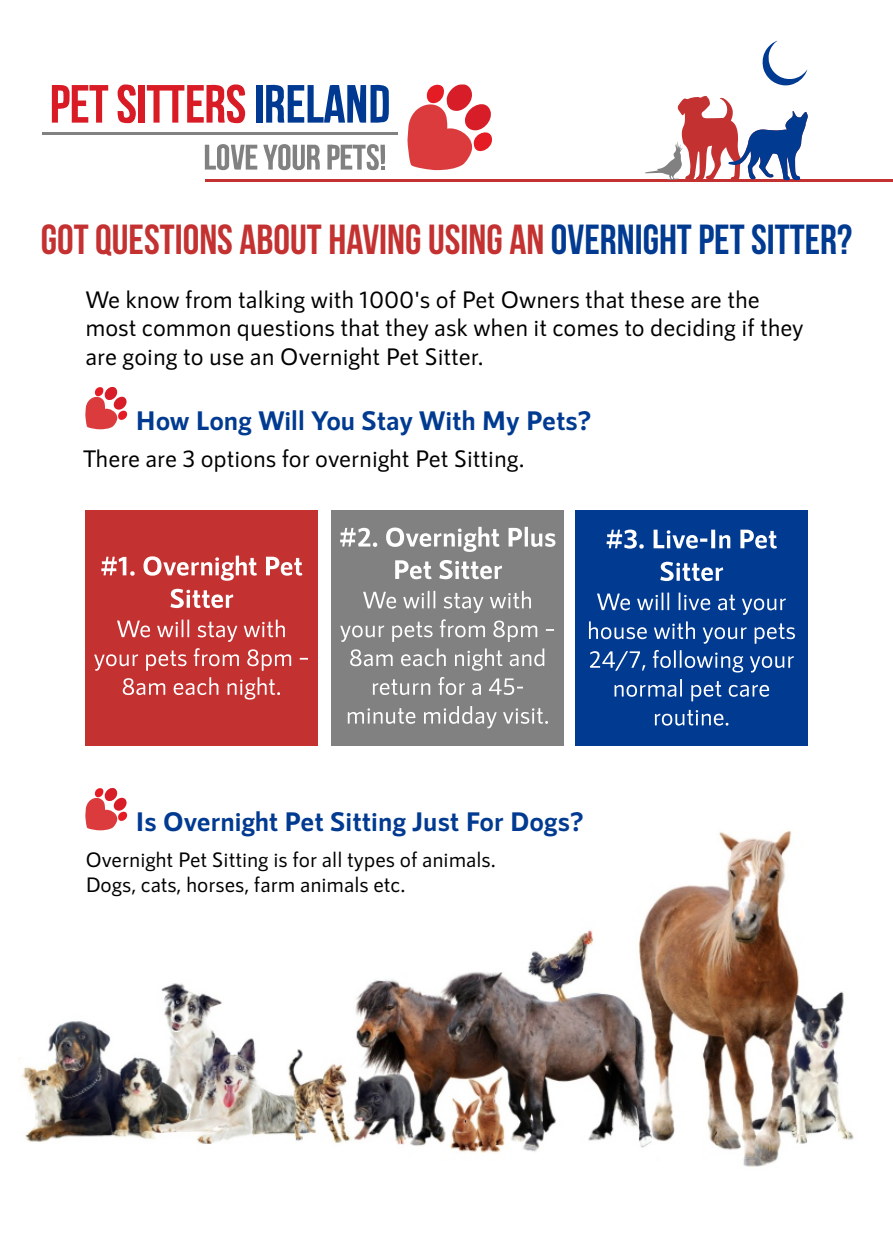
<style>
.page{position:relative;width:893px;height:1259px;background:#fff}
.page>*{position:absolute;margin:0;border:0;box-sizing:border-box;transform-origin:0 0}
.t1{font:42px "Bebas Neue";color:#c43131}
.t2{font:700 27px "RNS Sanz";color:#003a91}
.t3{font:500 24px/28.8px "RNS Sanz";color:#000}
.t4{font:500 21px/25.2px "RNS Sanz";color:#000}
.s1{color:#003a91}
</style>
<div class="page">
<img style="left:18px;top:830px;width:836px;height:337px">
<hr style="left:42px;top:132px;width:356px;height:2px;background:#818181">
<svg style="left:118px;top:84px;width:18px;height:39px"></svg>
<svg style="left:147px;top:84px;width:98px;height:39px"></svg>
<svg style="left:52px;top:84px;width:56px;height:39px"></svg>
<svg style="left:266px;top:84px;width:123px;height:39px"></svg>
<svg style="left:407px;top:84px;width:85px;height:86px"></svg>
<div style="left:139px;top:85px;width:6px;height:38px;background:#d81b25"></div>
<div style="left:256px;top:85px;width:6px;height:38px;background:#003991"></div>
<svg style="left:263px;top:144px;width:57px;height:26px"></svg>
<svg style="left:205px;top:144px;width:52px;height:26px"></svg>
<svg style="left:327px;top:144px;width:58px;height:26px"></svg>
<hr style="left:205px;top:179px;width:687px;height:3px;background:#c43131">
<svg style="left:85px;top:387px;width:43px;height:42px"></svg>
<svg style="left:85px;top:788px;width:43px;height:42px"></svg>
<svg style="left:762px;top:41px;width:45px;height:44px"></svg>
<svg style="left:645px;top:96px;width:163px;height:84px"></svg>
<div style="left:85px;top:510px;width:233px;height:235px;background:#c43131"></div>
<div style="left:575px;top:510px;width:232px;height:235px;background:#003a91"></div>
<div style="left:332px;top:510px;width:232px;height:235px;background:#818181"></div>
<svg style="left:94px;top:555px;width:214px;height:144px"></svg>
<svg style="left:340px;top:527px;width:215px;height:168px"></svg>
<svg style="left:348px;top:706px;width:200px;height:22px"></svg>
<svg style="left:589px;top:529px;width:206px;height:196px"></svg>
<h1 class="t1" style="left:41px;top:220px;width:813px">GOT QUESTIONS ABOUT HAVING USING AN <span class="s1">OVERNIGHT PET SITTER?</span></h1>
<p class="t3" style="left:85px;top:286px;width:719px">We know from talking with 1000's of Pet Owners that these are the most common questions that they ask when it comes to deciding if they are going to use an Overnight Pet Sitter.</p>
<p class="t2" style="left:135px;top:408px;width:457px">How Long Will You Stay With My Pets?</p>
<p class="t3" style="left:83px;top:446px;width:443px">There are 3 options for overnight Pet Sitting.</p>
<p class="t2" style="left:135px;top:809px;width:450px">Is Overnight Pet Sitting Just For Dogs?</p>
<p class="t4" style="left:85px;top:848px;width:412px">Overnight Pet Sitting is for all types of animals.<br>Dogs, cats, horses, farm animals etc.</p>
</div>
